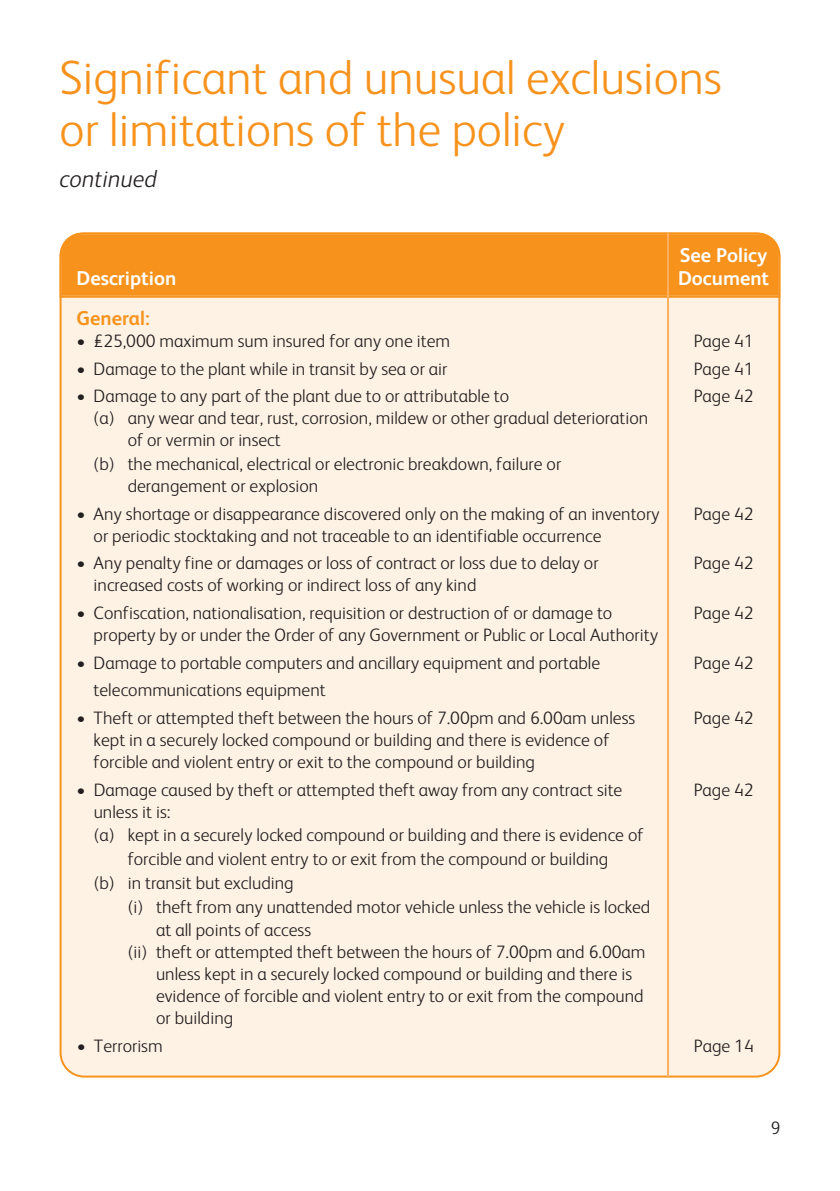
<style>
.page{position:relative;width:840px;height:1191px;background:#fff}
.page>*{position:absolute;margin:0;border:0;box-sizing:border-box;transform-origin:0 0}
.t1{font:300 48px/52px "FS Albert";color:#f7931d}
.t2{font:italic 300 24px "FS Albert";color:#231f20}
.t3{font:700 20px "FS Albert";color:#fff}
.t4{font:700 20px "FS Albert";color:#f7931d}
.t5{font:300 18px/22px "FS Albert";color:#231f20}
</style>
<div class="page">
<div style="left:60px;top:255px;width:720px;height:822px;background:#fef2e4"></div>
<div style="left:62px;top:255px;width:716px;height:41px;background:#f7931d"></div>
<svg style="left:60px;top:232px;width:720px;height:23px;background:#f79623"></svg>
<hr style="left:666px;top:233px;width:2px;height:844px;background:#fab05f">
<h1 class="t1" style="left:60px;top:56px;width:663px">Significant and unusual exclusions or limitations of the policy</h1>
<h2 class="t2" style="left:60px;top:170px;width:99px">continued</h2>
<p class="t3" style="left:679px;top:248px;width:89px">See Policy</p>
<p class="t3" style="left:77px;top:271px;width:101px">Description</p>
<p class="t3" style="left:677px;top:271px;width:92px">Document</p>
<p class="t4" style="left:77px;top:311px;width:75px">General:</p>
<p class="t5" style="left:77px;top:331px;width:375px">• £25,000 maximum sum insured for any one item</p>
<p class="t5" style="left:693px;top:331px;width:61px">Page 41</p>
<p class="t5" style="left:77px;top:359px;width:372px">• Damage to the plant while in transit by sea or air</p>
<p class="t5" style="left:693px;top:359px;width:61px">Page 41</p>
<p class="t5" style="left:77px;top:387px;width:434px">• Damage to any part of the plant due to or attributable to</p>
<p class="t5" style="left:693px;top:387px;width:61px">Page 42</p>
<p class="t5" style="left:128px;top:409px;width:521px;text-indent:-34px">(a) any wear and tear, rust, corrosion, mildew or other gradual deterioration of or vermin or insect</p>
<p class="t5" style="left:128px;top:455px;width:435px;text-indent:-34px">(b) the mechanical, electrical or electronic breakdown, failure or derangement or explosion</p>
<p class="t5" style="left:77px;top:504px;width:584px">• Any shortage or disappearance discovered only on the making of an inventory</p>
<p class="t5" style="left:693px;top:504px;width:61px">Page 42</p>
<p class="t5" style="left:94px;top:526px;width:509px">or periodic stocktaking and not traceable to an identifiable occurrence</p>
<p class="t5" style="left:77px;top:554px;width:523px">• Any penalty fine or damages or loss of contract or loss due to delay or</p>
<p class="t5" style="left:693px;top:554px;width:61px">Page 42</p>
<p class="t5" style="left:94px;top:576px;width:384px">increased costs of working or indirect loss of any kind</p>
<p class="t5" style="left:77px;top:604px;width:537px">• Confiscation, nationalisation, requisition or destruction of or damage to</p>
<p class="t5" style="left:693px;top:604px;width:61px">Page 42</p>
<p class="t5" style="left:94px;top:626px;width:565px">property by or under the Order of any Government or Public or Local Authority</p>
<p class="t5" style="left:77px;top:653px;width:524px">• Damage to portable computers and ancillary equipment and portable</p>
<p class="t5" style="left:693px;top:653px;width:61px">Page 42</p>
<p class="t5" style="left:94px;top:681px;width:233px">telecommunications equipment</p>
<p class="t5" style="left:77px;top:709px;width:560px">• Theft or attempted theft between the hours of 7.00pm and 6.00am unless</p>
<p class="t5" style="left:693px;top:709px;width:61px">Page 42</p>
<p class="t5" style="left:94px;top:731px;width:517px">kept in a securely locked compound or building and there is evidence of forcible and violent entry or exit to the compound or building</p>
<p class="t5" style="left:77px;top:780px;width:547px">• Damage caused by theft or attempted theft away from any contract site</p>
<p class="t5" style="left:693px;top:780px;width:61px">Page 42</p>
<p class="t5" style="left:94px;top:802px;width:78px">unless it is:</p>
<p class="t5" style="left:94px;top:826px;width:551px">(a) kept in a securely locked compound or building and there is evidence of</p>
<p class="t5" style="left:128px;top:850px;width:482px">forcible and violent entry to or exit from the compound or building</p>
<p class="t5" style="left:94px;top:873px;width:201px">(b) in transit but excluding</p>
<p class="t5" style="left:128px;top:897px;width:524px">(i) theft from any unattended motor vehicle unless the vehicle is locked</p>
<p class="t5" style="left:156px;top:921px;width:156px">at all points of access</p>
<p class="t5" style="left:156px;top:943px;width:490px;text-indent:-28px">(ii) theft or attempted theft between the hours of 7.00pm and 6.00am unless kept in a securely locked compound or building and there is evidence of forcible and violent entry to or exit from the compound or building</p>
<p class="t5" style="left:77px;top:1036px;width:87px">• Terrorism</p>
<p class="t5" style="left:693px;top:1036px;width:61px">Page 14</p>
<p class="t5" style="left:770px;top:1118px;width:11px">9</p>
</div>
